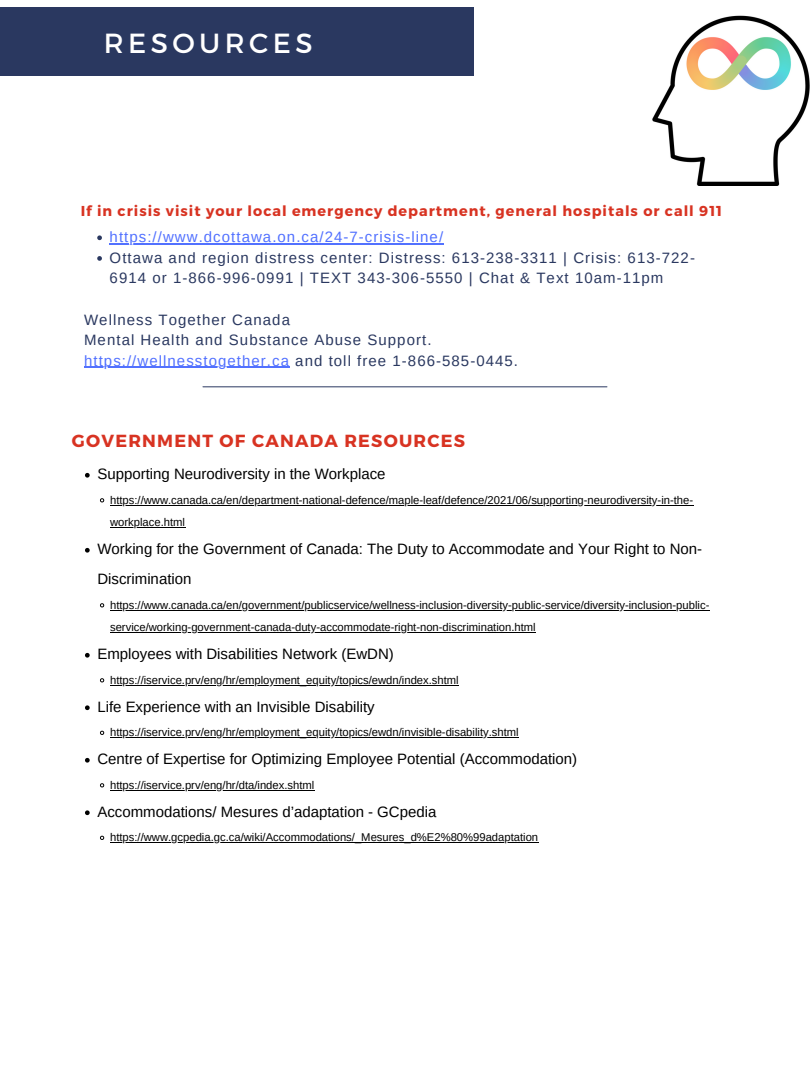
<style>
.page{position:relative;width:810px;height:1080px;background:#fff}
.page>*{position:absolute;margin:0;border:0;box-sizing:border-box;transform-origin:0 0}
.t1{font:27.62px "Montserrat";letter-spacing:.16em;color:#fff}
.t2{font:700 17.5px "Montserrat";letter-spacing:.07em;color:#d83322}
.t3{font:15px/30px "Arimo";color:#000}
.t4{font:15px/20.6px "Arimo";letter-spacing:.07em;color:#2a3860}
.t5{font:15px "Arimo";letter-spacing:.07em;color:#5271ff}
.t6{font:700 14.38px "Montserrat";letter-spacing:.07em;color:#d83322}
.t7{font:11.25px/22.5px "Arimo";color:#000}
.s1{color:#5271ff}
</style>
<div class="page">
<hr style="left:203px;top:387px;width:404px;height:1px;background:#2a3860">
<img style="left:0;top:7px;width:810px;height:178px">
<div style="left:0;top:8px;width:474px;height:67px;background:#2a3860"></div>
<svg style="left:97px;top:235px;width:5px;height:5px"></svg>
<hr style="left:110px;top:243px;width:334px;height:1px;background:#5271ff">
<svg style="left:97px;top:256px;width:5px;height:5px"></svg>
<hr style="left:84px;top:367px;width:206px;height:1px;background:#5271ff">
<svg style="left:85px;top:473px;width:5px;height:5px"></svg>
<svg style="left:100px;top:498px;width:4px;height:5px"></svg>
<hr style="left:110px;top:505px;width:584px;height:1px;background:#000">
<hr style="left:110px;top:527px;width:75px;height:1px;background:#000">
<svg style="left:85px;top:548px;width:5px;height:5px"></svg>
<svg style="left:100px;top:603px;width:4px;height:5px"></svg>
<hr style="left:110px;top:610px;width:600px;height:1px;background:#000">
<hr style="left:110px;top:632px;width:426px;height:1px;background:#000">
<svg style="left:85px;top:653px;width:5px;height:5px"></svg>
<svg style="left:100px;top:678px;width:4px;height:5px"></svg>
<hr style="left:110px;top:685px;width:349px;height:1px;background:#000">
<svg style="left:85px;top:705px;width:5px;height:5px"></svg>
<svg style="left:100px;top:731px;width:4px;height:4px"></svg>
<hr style="left:110px;top:737px;width:409px;height:1px;background:#000">
<svg style="left:85px;top:758px;width:5px;height:5px"></svg>
<svg style="left:100px;top:783px;width:4px;height:5px"></svg>
<hr style="left:110px;top:790px;width:205px;height:1px;background:#000">
<svg style="left:85px;top:810px;width:5px;height:5px"></svg>
<svg style="left:100px;top:836px;width:4px;height:4px"></svg>
<hr style="left:110px;top:842px;width:428px;height:1px;background:#000">
<h1 class="t1" style="left:104px;top:25px;width:210px">RESOURCES</h1>
<p class="t6" style="left:81px;top:201px;width:643px">If in crisis visit your local emergency department, general hospitals or call 911</p>
<h3 class="t5" style="left:110px;top:228px;width:335px">https://www.dcottawa.on.ca/24-7-crisis-line/</h3>
<h3 class="t4" style="left:110px;top:247px;width:587px">Ottawa and region distress center: Distress: 613-238-3311 | Crisis: 613-722-<br>6914 or 1-866-996-0991 | TEXT 343-306-5550 | Chat &amp; Text 10am-11pm</h3>
<h3 class="t4" style="left:84px;top:309px;width:436px">Wellness Together Canada<br>Mental Health and Substance Abuse Support. <span class="s1">https://wellnesstogether.ca</span> and toll free 1-866-585-0445.</h3>
<h2 class="t2" style="left:72px;top:430px;width:395px">GOVERNMENT OF CANADA RESOURCES</h2>
<h3 class="t3" style="left:97px;top:459px;width:290px">Supporting Neurodiversity in the Workplace</h3>
<p class="t7" style="left:110px;top:489px;width:585px">https://www.canada.ca/en/department-national-defence/maple-leaf/defence/2021/06/supporting-neurodiversity-in-the&shy;workplace.html</p>
<h3 class="t3" style="left:97px;top:534px;width:606px">Working for the Government of Canada: The Duty to Accommodate and Your Right to Non-<br>Discrimination</h3>
<p class="t7" style="left:110px;top:594px;width:601px">https://www.canada.ca/en/government/publicservice/wellness-inclusion-diversity-public-service/diversity-inclusion-public&shy;service/working-government-canada-duty-accommodate-right-non-discrimination.html</p>
<h3 class="t3" style="left:97px;top:639px;width:298px">Employees with Disabilities Network (EwDN)</h3>
<p class="t7" style="left:110px;top:669px;width:350px">https://iservice.prv/eng/hr/employment_equity/topics/ewdn/index.shtml</p>
<h3 class="t3" style="left:97px;top:692px;width:279px">Life Experience with an Invisible Disability</h3>
<p class="t7" style="left:110px;top:721px;width:410px">https://iservice.prv/eng/hr/employment_equity/topics/ewdn/invisible-disability.shtml</p>
<h3 class="t3" style="left:97px;top:744px;width:481px">Centre of Expertise for Optimizing Employee Potential (Accommodation)</h3>
<p class="t7" style="left:110px;top:774px;width:206px">https://iservice.prv/eng/hr/dta/index.shtml</p>
<h3 class="t3" style="left:97px;top:797px;width:341px">Accommodations/ Mesures d’adaptation - GCpedia</h3>
<p class="t7" style="left:110px;top:826px;width:430px">https://www.gcpedia.gc.ca/wiki/Accommodations/_Mesures_d%E2%80%99adaptation</p>
</div>
